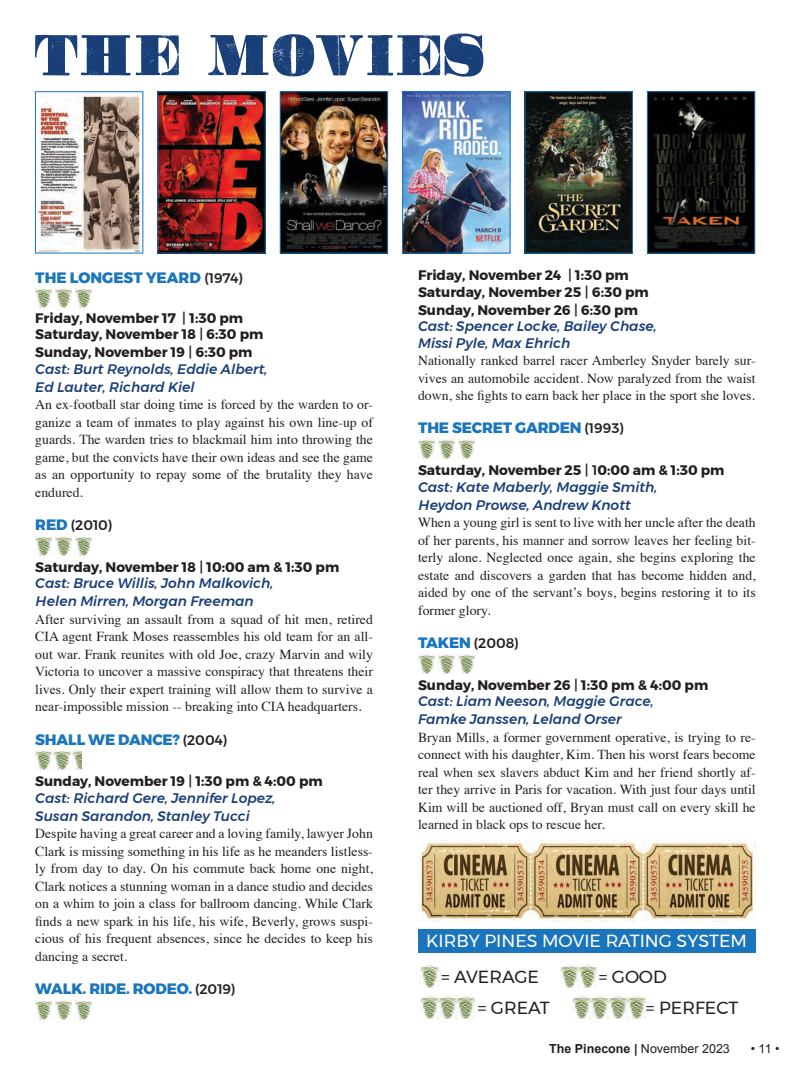
<style>
.page{position:relative;width:812px;height:1080px;background:#fff}
.page>*{position:absolute;margin:0;border:0;box-sizing:border-box;transform-origin:0 0}
.t1{font:17.5px "Montserrat";color:#231f20}
.t2{font:17.5px "Montserrat";color:#fff}
.t3{font:800 15px "Montserrat";letter-spacing:-.01em;color:#1b75bc}
.t4{font:13.75px/17.5px "Times";color:#231f20;text-align:justify}
.t5{font:italic 500 13.75px "Montserrat";color:#193f78}
.t6{font:700 13.75px "Montserrat";color:#231f20}
.t7{font:500 13.75px "Montserrat";color:#231f20}
.t8{font:12.5px "Arial";color:#231f20}
.s1{font-weight:500;font-size:13.75px;color:#231f20}
.s2{font-weight:500}
.s3{font-weight:800;font-size:15px;color:#1b75bc}
.s4{font-weight:700}
.s5{font-weight:700;font-style:italic}
</style>
<div class="page">
<img style="left:418px;top:439px;width:16px;height:19px">
<img style="left:438px;top:439px;width:16px;height:19px">
<img style="left:458px;top:439px;width:16px;height:19px">
<img style="left:35px;top:288px;width:16px;height:19px">
<img style="left:55px;top:288px;width:16px;height:19px">
<img style="left:75px;top:288px;width:17px;height:19px">
<img style="left:35px;top:536px;width:16px;height:19px">
<img style="left:55px;top:536px;width:16px;height:19px">
<img style="left:75px;top:536px;width:17px;height:19px">
<div style="left:418px;top:929px;width:337px;height:24px;background:#1b75bc"></div>
<img style="left:572px;top:997px;width:73px;height:21px">
<img style="left:420px;top:997px;width:55px;height:21px">
<img style="left:420px;top:966px;width:18px;height:21px">
<img style="left:560px;top:966px;width:37px;height:21px">
<img style="left:35px;top:1000px;width:16px;height:20px">
<img style="left:55px;top:1000px;width:16px;height:20px">
<img style="left:75px;top:1000px;width:17px;height:20px">
<img style="left:37px;top:93px;width:104px;height:158px">
<div style="left:35px;top:91px;width:108px;height:162px;border:1px solid #1b75bc"></div>
<img style="left:649px;top:93px;width:104px;height:158px">
<div style="left:647px;top:91px;width:108px;height:162px;border:1px solid #1b75bc"></div>
<img style="left:159px;top:93px;width:104px;height:158px">
<div style="left:157px;top:91px;width:108px;height:162px;border:1px solid #1b75bc"></div>
<img style="left:282px;top:93px;width:104px;height:158px">
<div style="left:280px;top:91px;width:108px;height:162px;border:1px solid #1b75bc"></div>
<img style="left:404px;top:93px;width:104px;height:158px">
<div style="left:402px;top:91px;width:108px;height:162px;border:1px solid #1b75bc"></div>
<img style="left:526px;top:93px;width:104px;height:158px">
<svg style="left:35px;top:33px;width:448px;height:44px"></svg>
<img style="left:418px;top:655px;width:16px;height:19px">
<img style="left:438px;top:655px;width:16px;height:19px">
<img style="left:458px;top:655px;width:16px;height:19px">
<img style="left:35px;top:751px;width:16px;height:19px">
<img style="left:54px;top:751px;width:16px;height:19px">
<img style="left:73px;top:751px;width:8px;height:19px">
<img style="left:418px;top:840px;width:337px;height:82px">
<p class="t3" style="left:35px;top:265px;width:209px">THE LONGEST YEARD <span class="s1">(1974)</span></p>
<p class="t6" style="left:35px;top:307px;width:209px">Friday, November 17 <span class="s2">|</span> 1:30 pm</p>
<p class="t6" style="left:35px;top:323px;width:230px">Saturday, November 18 <span class="s2">|</span> 6:30 pm</p>
<p class="t6" style="left:35px;top:341px;width:219px">Sunday, November 19 <span class="s2">|</span> 6:30 pm</p>
<p class="t5" style="left:35px;top:358px;width:234px">Cast: Burt Reynolds, Eddie Albert,</p>
<p class="t5" style="left:35px;top:376px;width:161px">Ed Lauter, Richard Kiel</p>
<p class="t4" style="left:35px;top:395px;width:339px">An ex-football star doing time is forced by the warden to or&shy;ganize a team of inmates to play against his own line-up of guards. The warden tries to blackmail him into throwing the game, but the convicts have their own ideas and see the game as an opportunity to repay some of the brutality they have endured.</p>
<p class="t7" style="left:35px;top:514px;width:79px"><span class="s3">RED</span> (2010)</p>
<p class="t6" style="left:35px;top:556px;width:305px">Saturday, November 18 <span class="s2">|</span> 10:00 am &amp; 1:30 pm</p>
<p class="t5" style="left:35px;top:573px;width:240px">Cast: Bruce Willis, John Malkovich,</p>
<p class="t5" style="left:35px;top:591px;width:220px">Helen Mirren, Morgan Freeman</p>
<p class="t4" style="left:35px;top:609px;width:339px">After surviving an assault from a squad of hit men, retired CIA agent Frank Moses reassembles his old team for an all&shy;out war. Frank reunites with old Joe, crazy Marvin and wily Victoria to uncover a massive conspiracy that threatens their lives. Only their expert training will allow them to survive a near-impossible mission -- breaking into CIA headquarters.</p>
<p class="t3" style="left:35px;top:727px;width:194px">SHALL WE DANCE? <span class="s1">(2004)</span></p>
<p class="t6" style="left:35px;top:770px;width:289px">Sunday, November 19 <span class="s2">|</span> 1:30 pm &amp; 4:00 pm</p>
<p class="t5" style="left:35px;top:787px;width:242px">Cast: Richard Gere, Jennifer Lopez,</p>
<p class="t5" style="left:35px;top:805px;width:216px">Susan Sarandon, Stanley Tucci</p>
<p class="t4" style="left:35px;top:824px;width:339px">Despite having a great career and a loving family, lawyer John Clark is missing something in his life as he meanders listless&shy;ly from day to day. On his commute back home one night, Clark notices a stunning woman in a dance studio and decides on a whim to join a class for ballroom dancing. While Clark finds a new spark in his life, his wife, Beverly, grows suspi&shy;cious of his frequent absences, since he decides to keep his dancing a secret.</p>
<p class="t3" style="left:35px;top:977px;width:202px">WALK. RIDE. RODEO. <span class="s1">(2019)</span></p>
<p class="t6" style="left:418px;top:264px;width:212px">Friday, November 24 <span class="s2">|</span> 1:30 pm</p>
<p class="t6" style="left:418px;top:281px;width:232px">Saturday, November 25 <span class="s2">|</span> 6:30 pm</p>
<p class="t6" style="left:418px;top:299px;width:221px">Sunday, November 26 <span class="s2">|</span> 6:30 pm</p>
<p class="t5" style="left:418px;top:316px;width:240px">Cast: Spencer Locke, Bailey Chase,</p>
<p class="t5" style="left:418px;top:332px;width:154px">Missi Pyle, Max Ehrich</p>
<p class="t4" style="left:418px;top:351px;width:339px">Nationally ranked barrel racer Amberley Snyder barely sur&shy;vives an automobile accident. Now paralyzed from the waist down, she fights to earn back her place in the sport she loves.</p>
<p class="t3" style="left:418px;top:416px;width:207px">THE SECRET GARDEN <span class="s1">(1993)</span></p>
<p class="t6" style="left:418px;top:459px;width:308px">Saturday, November 25 <span class="s2">| 1</span>0:00 am &amp; 1:30 pm</p>
<p class="t5" style="left:418px;top:476px;width:241px">Cast: Kate Maberly, Maggie Smith,</p>
<p class="t5" style="left:418px;top:494px;width:214px">Heydon Prowse, Andrew Knott</p>
<p class="t4" style="left:418px;top:513px;width:339px">When a young girl is sent to live with her uncle after the death of her parents, his manner and sorrow leaves her feeling bit&shy;terly alone. Neglected once again, she begins exploring the estate and discovers a garden that has become hidden and, aided by one of the servant’s boys, begins restoring it to its former glory.</p>
<p class="t7" style="left:418px;top:632px;width:102px"><span class="s3">TAKEN</span> (2008)</p>
<p class="t6" style="left:418px;top:674px;width:292px">Sunday, November 26 <span class="s2">|</span> 1:30 pm &amp; 4:00 pm</p>
<p class="t5" style="left:418px;top:691px;width:237px">Cast: Liam Neeson, Maggie Grace,</p>
<p class="t5" style="left:418px;top:709px;width:205px">Famke Janssen, Leland Orser</p>
<p class="t4" style="left:418px;top:727px;width:339px">Bryan Mills, a former government operative, is trying to re&shy;connect with his daughter, Kim. Then his worst fears become real when sex slavers abduct Kim and her friend shortly af&shy;ter they arrive in Paris for vacation. With just four days until Kim will be auctioned off, Bryan must call on every skill he learned in black ops to rescue her.</p>
<p class="t2" style="left:426px;top:928px;width:322px">KIRBY PINES MOVIE RATING SYSTEM</p>
<p class="t1" style="left:441px;top:963px;width:99px">= AVERAGE</p>
<p class="t1" style="left:598px;top:963px;width:70px">= GOOD</p>
<p class="t1" style="left:478px;top:994px;width:73px">= GREAT</p>
<p class="t1" style="left:646px;top:994px;width:94px">= PERFECT</p>
<p class="t8" style="left:549px;top:1040px;width:182px"><span class="s4">The Pinecone</span> <span class="s5">|</span> November 2023</p>
<p class="t8" style="left:751px;top:1040px;width:30px">• 11 •</p>
</div>
